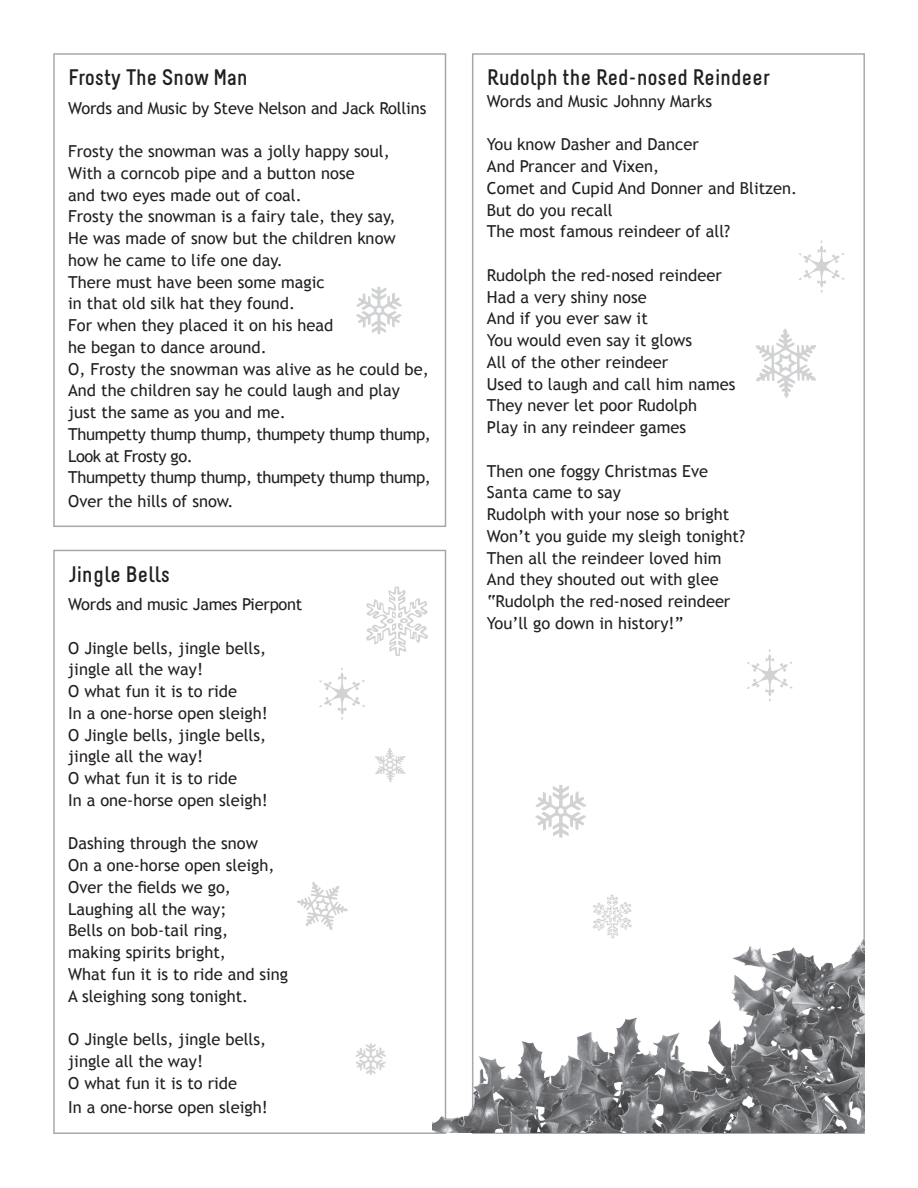
<style>
.page{position:relative;width:918px;height:1188px;background:#fff}
.page>*{position:absolute;margin:0;border:0;box-sizing:border-box;transform-origin:0 0}
.t1{font:72px "WW Flakes";color:#d1d2d4}
.t2{font:60px "WW Flakes";color:#d1d2d4}
.t3{font:54px "WW Flakes";color:#d1d2d4}
.t4{font:45px "WW Flakes";color:#d1d2d4}
.t5{font:36px "WW Flakes";color:#d1d2d4}
.t6{font:700 22.5px "Melbourne";color:#231f20}
.t7{font:16.5px/21.8px "Trebuchet MS";color:#231f20}
.s1{font-family:"Trebuchet MS";font-weight:400}
</style>
<div class="page">
<div style="left:53px;top:53px;width:393px;height:474px;border:2px solid #a8a9ad"></div>
<div style="left:53px;top:550px;width:393px;height:584px;border:2px solid #a8a9ad"></div>
<img style="left:577px;top:929px;width:288px;height:203px">
<img style="left:432px;top:1038px;width:175px;height:94px">
<h3 class="t6" style="left:68px;top:66px;width:181px">Frosty The Snow Man</h3>
<p class="t7" style="left:68px;top:97px;width:360px">Words and Music by Steve Nelson and Jack Rollins</p>
<p class="t7" style="left:68px;top:141px;width:364px">Frosty the snowman was a jolly happy soul,<br>With a corncob pipe and a button nose<br>and two eyes made out of coal.<br>Frosty the snowman is a fairy tale, they say,<br>He was made of snow but the children know<br>how he came to life one day.<br>There must have been some magic<br>in that old silk hat they found.<br>For when they placed it on his head<br>he began to dance around.<br>O, Frosty the snowman was alive as he could be, And the children say he could laugh and play just the same as you and me.<br>Thumpetty thump thump, thumpety thump thump, Look at Frosty go.<br>Thumpetty thump thump, thumpety thump thump,</p>
<p class="t7" style="left:68px;top:491px;width:167px">Over the hills of snow.</p>
<h3 class="t3" style="left:355px;top:284px;width:49px">9</h3>
<h3 class="t6" style="left:68px;top:562px;width:103px">Jingle Bells</h3>
<p class="t7" style="left:68px;top:594px;width:236px">Words and music James Pierpont</p>
<p class="t7" style="left:68px;top:637px;width:201px">O Jingle bells, jingle bells, jingle all the way!<br>O what fun it is to ride<br>In a one-horse open sleigh!<br>O Jingle bells, jingle bells, jingle all the way!<br>O what fun it is to ride<br>In a one-horse open sleigh!</p>
<p class="t7" style="left:68px;top:833px;width:222px">Dashing through the snow<br>On a one-horse open sleigh,<br>Over the fields we go,<br>Laughing all the way;<br>Bells on bob-tail ring,<br>making spirits bright,<br>What fun it is to ride and sing<br>A sleighing song tonight.</p>
<p class="t7" style="left:68px;top:1029px;width:199px">O Jingle bells, jingle bells, jingle all the way!<br>O what fun it is to ride</p>
<p class="t7" style="left:68px;top:1096px;width:201px">In a one-horse open sleigh!</p>
<h1 class="t1" style="left:366px;top:590px;width:65px">-</h1>
<h3 class="t3" style="left:319px;top:670px;width:48px">4</h3>
<h3 class="t5" style="left:375px;top:749px;width:33px">7</h3>
<h3 class="t5" style="left:355px;top:1041px;width:33px">9</h3>
<h3 class="t6" style="left:487px;top:66px;width:284px">Rudolph the Red<span class="s1">-</span>nosed Reindeer</h3>
<p class="t7" style="left:487px;top:90px;width:227px">Words and Music Johnny Marks</p>
<p class="t7" style="left:487px;top:134px;width:312px">You know Dasher and Dancer<br>And Prancer and Vixen,<br>Comet and Cupid And Donner and Blitzen.<br>But do you recall<br>The most famous reindeer of all?</p>
<p class="t7" style="left:487px;top:264px;width:250px">Rudolph the red-nosed reindeer<br>Had a very shiny nose<br>And if you ever saw it<br>You would even say it glows<br>All of the other reindeer<br>Used to laugh and call him names<br>They never let poor Rudolph<br>Play in any reindeer games</p>
<p class="t7" style="left:487px;top:460px;width:260px">Then one foggy Christmas Eve<br>Santa came to say<br>Rudolph with your nose so bright<br>Won’t you guide my sleigh tonight?<br>Then all the reindeer loved him<br>And they shouted out with glee “Rudolph the red-nosed reindeer<br>You’ll go down in history!”</p>
<h3 class="t3" style="left:798px;top:243px;width:48px">4</h3>
<h1 class="t1" style="left:755px;top:330px;width:64px">7</h1>
<h2 class="t2" style="left:535px;top:782px;width:54px">9</h2>
<h3 class="t4" style="left:593px;top:897px;width:41px">-</h3>
<h3 class="t3" style="left:746px;top:652px;width:48px">4</h3>
</div>
